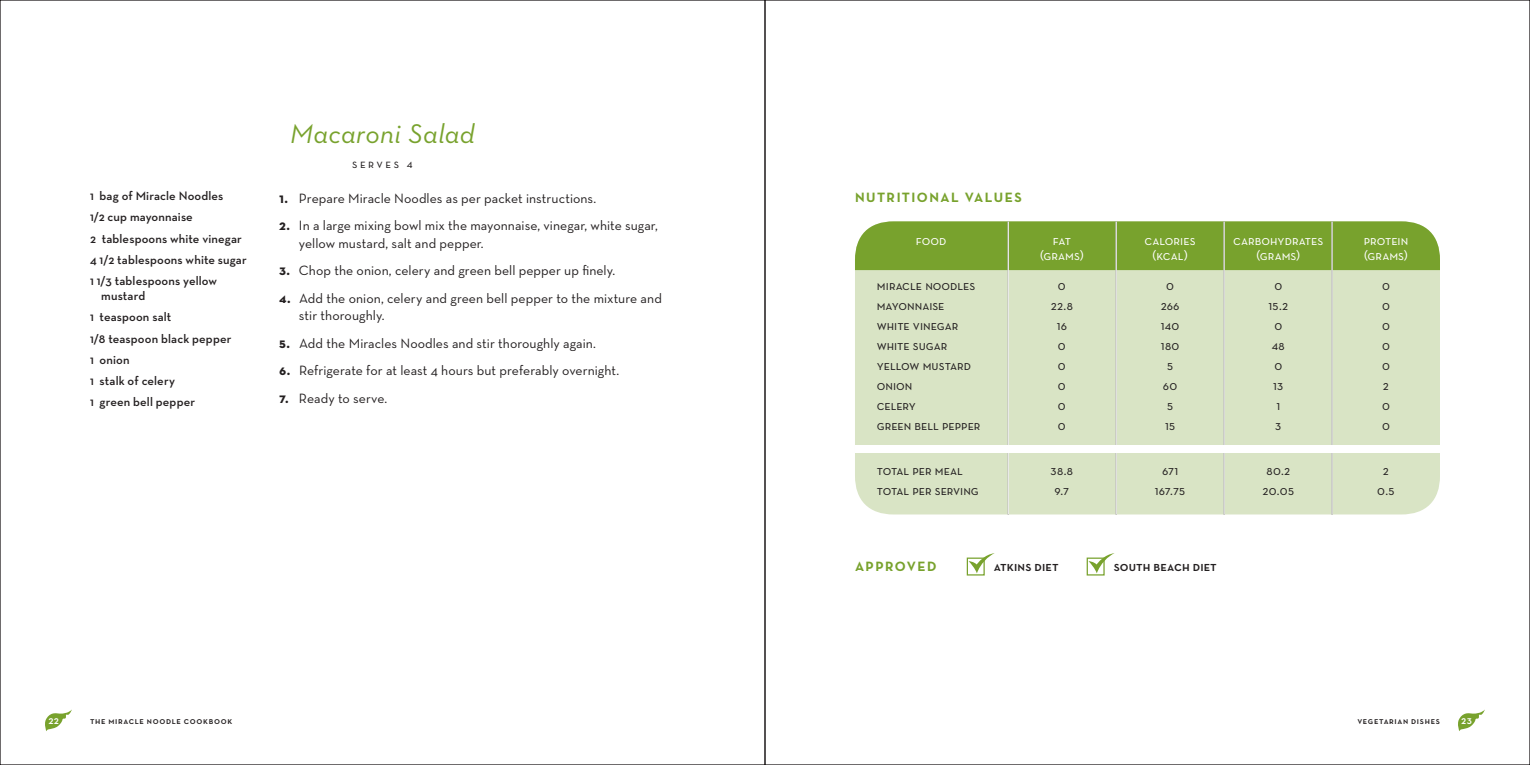
<style>
.page{position:relative;width:1530px;height:765px;background:#fff}
.page>*{position:absolute;margin:0;border:0;box-sizing:border-box;transform-origin:0 0}
.t1{font:italic 27.5px "Neutra Text";letter-spacing:.015em;color:#78a22d}
.t2{font:13.75px/17.5px "Neutra Text";letter-spacing:.005em;color:#231f20}
.t3{font:13.75px "Neutra Text Book SC";color:#231f20}
.t4{font:13.75px "Neutra Text Book SC";letter-spacing:.005em;color:#fff}
.t5{font:13.75px "Neutra Text Bold SC";letter-spacing:.105em;color:#78a22d}
.t6{font:13.75px "Neutra Text Demi SC";letter-spacing:.005em;color:#231f20}
.t7{font:600 12.5px/21.2px "Neutra Text";letter-spacing:.01em;color:#231f20}
.t8{font:12.5px "Neutra Text Book SC";letter-spacing:.205em;color:#231f20}
.t9{font:11.25px "Neutra Text Demi SC";color:#fff}
.t10{font:9.38px "Neutra Text Demi SC";letter-spacing:.07em;color:#231f20}
.s1{font-family:"Neutra Text Bold SC";font-size:14.38px}
</style>
<div class="page">
<div style="left:855px;top:221px;width:585px;height:293px;background:#d9e4c5;border-radius:39px"></div>
<div style="left:855px;top:221px;width:585px;height:49px;background:#78a22d"></div>
<hr style="left:1116px;top:221px;width:1px;height:293px;background:#fff">
<hr style="left:1008px;top:221px;width:1px;height:293px;background:#fff">
<hr style="left:1223px;top:221px;width:2px;height:293px;background:#fff">
<hr style="left:1331px;top:221px;width:2px;height:293px;background:#fff">
<div style="left:855px;top:445px;width:585px;height:8px;background:#fff"></div>
<svg style="left:45px;top:709px;width:27px;height:22px"></svg>
<svg style="left:1458px;top:709px;width:27px;height:22px"></svg>
<div style="left:967px;top:558px;width:18px;height:18px;border:1px solid #78a22d"></div>
<svg style="left:969px;top:553px;width:26px;height:20px"></svg>
<div style="left:1087px;top:558px;width:18px;height:18px;border:1px solid #78a22d"></div>
<svg style="left:1088px;top:553px;width:27px;height:20px"></svg>
<p class="t7" style="left:90px;top:185px;width:135px">1 bag of Miracle Noodles</p>
<p class="t7" style="left:90px;top:206px;width:153px">1/2 cup mayonnaise<br>2 tablespoons white vinegar</p>
<p class="t7" style="left:90px;top:249px;width:158px">4 1/2 tablespoons white sugar</p>
<p class="t7" style="left:101px;top:273px;width:117px;line-height:15px;text-indent:-11px">1 1/3 tablespoons yellow mustard</p>
<p class="t7" style="left:90px;top:306px;width:83px">1 teaspoon salt</p>
<p class="t7" style="left:90px;top:327px;width:143px">1/8 teaspoon black pepper</p>
<p class="t7" style="left:90px;top:349px;width:41px">1 onion</p>
<p class="t7" style="left:90px;top:370px;width:87px">1 stalk of celery</p>
<p class="t7" style="left:90px;top:391px;width:107px">1 green bell pepper</p>
<p class="t1" style="left:290px;top:117px;width:186px">Macaroni Salad</p>
<p class="t8" style="left:352px;top:156px;width:62px">serves 4</p>
<p class="t2" style="left:279px;top:189px;width:319px"><span class="s1">1.</span> Prepare Miracle Noodles as per packet instructions.</p>
<p class="t2" style="left:299px;top:217px;width:360px;text-indent:-20px"><span class="s1">2.</span> In a large mixing bowl mix the mayonnaise, vinegar, white sugar, yellow mustard, salt and pepper.</p>
<p class="t2" style="left:279px;top:262px;width:338px"><span class="s1">3.</span> Chop the onion, celery and green bell pepper up finely.</p>
<p class="t2" style="left:299px;top:289px;width:364px;text-indent:-20px"><span class="s1">4.</span> Add the onion, celery and green bell pepper to the mixture and stir thoroughly.</p>
<p class="t2" style="left:279px;top:334px;width:319px"><span class="s1">5.</span> Add the Miracles Noodles and stir thoroughly again.</p>
<p class="t2" style="left:279px;top:362px;width:342px"><span class="s1">6.</span> Refrigerate for at least 4 hours but preferably overnight.</p>
<p class="t2" style="left:279px;top:389px;width:110px"><span class="s1">7.</span> Ready to serve.</p>
<p class="t5" style="left:855px;top:189px;width:168px">NUTRITIONAL VALUES</p>
<p class="t4" style="left:916px;top:232px;width:32px">food</p>
<p class="t4" style="left:1053px;top:232px;width:20px">fat</p>
<p class="t4" style="left:1145px;top:232px;width:52px">calories</p>
<p class="t4" style="left:1233px;top:232px;width:91px">carbohydrates</p>
<p class="t4" style="left:1364px;top:232px;width:46px">protein</p>
<p class="t4" style="left:1040px;top:247px;width:45px">(grams)</p>
<p class="t4" style="left:1153px;top:247px;width:37px">(kcal)</p>
<p class="t4" style="left:1256px;top:247px;width:45px">(grams)</p>
<p class="t4" style="left:1364px;top:247px;width:45px">(grams)</p>
<p class="t3" style="left:877px;top:277px;width:100px">miracle noodles</p>
<p class="t3" style="left:1058px;top:277px;width:9px">0</p>
<p class="t3" style="left:1166px;top:277px;width:9px">0</p>
<p class="t3" style="left:1274px;top:277px;width:9px">0</p>
<p class="t3" style="left:1382px;top:277px;width:9px">0</p>
<p class="t3" style="left:877px;top:297px;width:69px">mayonnaise</p>
<p class="t3" style="left:1051px;top:297px;width:24px">22.8</p>
<p class="t3" style="left:1161px;top:297px;width:20px">266</p>
<p class="t3" style="left:1268px;top:297px;width:21px">15.2</p>
<p class="t3" style="left:1382px;top:297px;width:9px">0</p>
<p class="t3" style="left:877px;top:317px;width:83px">white vinegar</p>
<p class="t3" style="left:1057px;top:317px;width:12px">16</p>
<p class="t3" style="left:1161px;top:317px;width:20px">140</p>
<p class="t3" style="left:1274px;top:317px;width:9px">0</p>
<p class="t3" style="left:1382px;top:317px;width:9px">0</p>
<p class="t3" style="left:877px;top:337px;width:72px">white sugar</p>
<p class="t3" style="left:1058px;top:337px;width:9px">0</p>
<p class="t3" style="left:1161px;top:337px;width:20px">180</p>
<p class="t3" style="left:1272px;top:337px;width:15px">48</p>
<p class="t3" style="left:1382px;top:337px;width:9px">0</p>
<p class="t3" style="left:877px;top:357px;width:96px">yellow mustard</p>
<p class="t3" style="left:1058px;top:357px;width:9px">0</p>
<p class="t3" style="left:1167px;top:357px;width:8px">5</p>
<p class="t3" style="left:1274px;top:357px;width:9px">0</p>
<p class="t3" style="left:1382px;top:357px;width:9px">0</p>
<p class="t3" style="left:877px;top:377px;width:37px">onion</p>
<p class="t3" style="left:1058px;top:377px;width:9px">0</p>
<p class="t3" style="left:1163px;top:377px;width:16px">60</p>
<p class="t3" style="left:1273px;top:377px;width:12px">13</p>
<p class="t3" style="left:1383px;top:377px;width:7px">2</p>
<p class="t3" style="left:877px;top:397px;width:41px">celery</p>
<p class="t3" style="left:1058px;top:397px;width:9px">0</p>
<p class="t3" style="left:1167px;top:397px;width:8px">5</p>
<p class="t3" style="left:1276px;top:397px;width:5px">1</p>
<p class="t3" style="left:1382px;top:397px;width:9px">0</p>
<p class="t3" style="left:877px;top:417px;width:105px">green bell pepper</p>
<p class="t3" style="left:1058px;top:417px;width:9px">0</p>
<p class="t3" style="left:1165px;top:417px;width:12px">15</p>
<p class="t3" style="left:1275px;top:417px;width:8px">3</p>
<p class="t3" style="left:1382px;top:417px;width:9px">0</p>
<p class="t3" style="left:877px;top:462px;width:88px">total per meal</p>
<p class="t3" style="left:1051px;top:462px;width:24px">38.8</p>
<p class="t3" style="left:1162px;top:462px;width:18px">671</p>
<p class="t3" style="left:1266px;top:462px;width:25px">80.2</p>
<p class="t3" style="left:1383px;top:462px;width:7px">2</p>
<p class="t3" style="left:877px;top:482px;width:104px">total per serving</p>
<p class="t3" style="left:1054px;top:482px;width:16px">9.7</p>
<p class="t3" style="left:1155px;top:482px;width:32px">167.75</p>
<p class="t3" style="left:1263px;top:482px;width:33px">20.05</p>
<p class="t3" style="left:1377px;top:482px;width:19px">0.5</p>
<p class="t5" style="left:855px;top:557px;width:83px">APPROVED</p>
<p class="t6" style="left:994px;top:558px;width:66px">atkins diet</p>
<p class="t6" style="left:1114px;top:558px;width:105px">south beach diet</p>
<p class="t9" style="left:48px;top:713px;width:12px">22</p>
<p class="t10" style="left:90px;top:715px;width:144px">the miracle noodle cookbook</p>
<p class="t10" style="left:1357px;top:715px;width:84px">vegetarian dishes</p>
<p class="t9" style="left:1461px;top:713px;width:12px">23</p>
</div>
